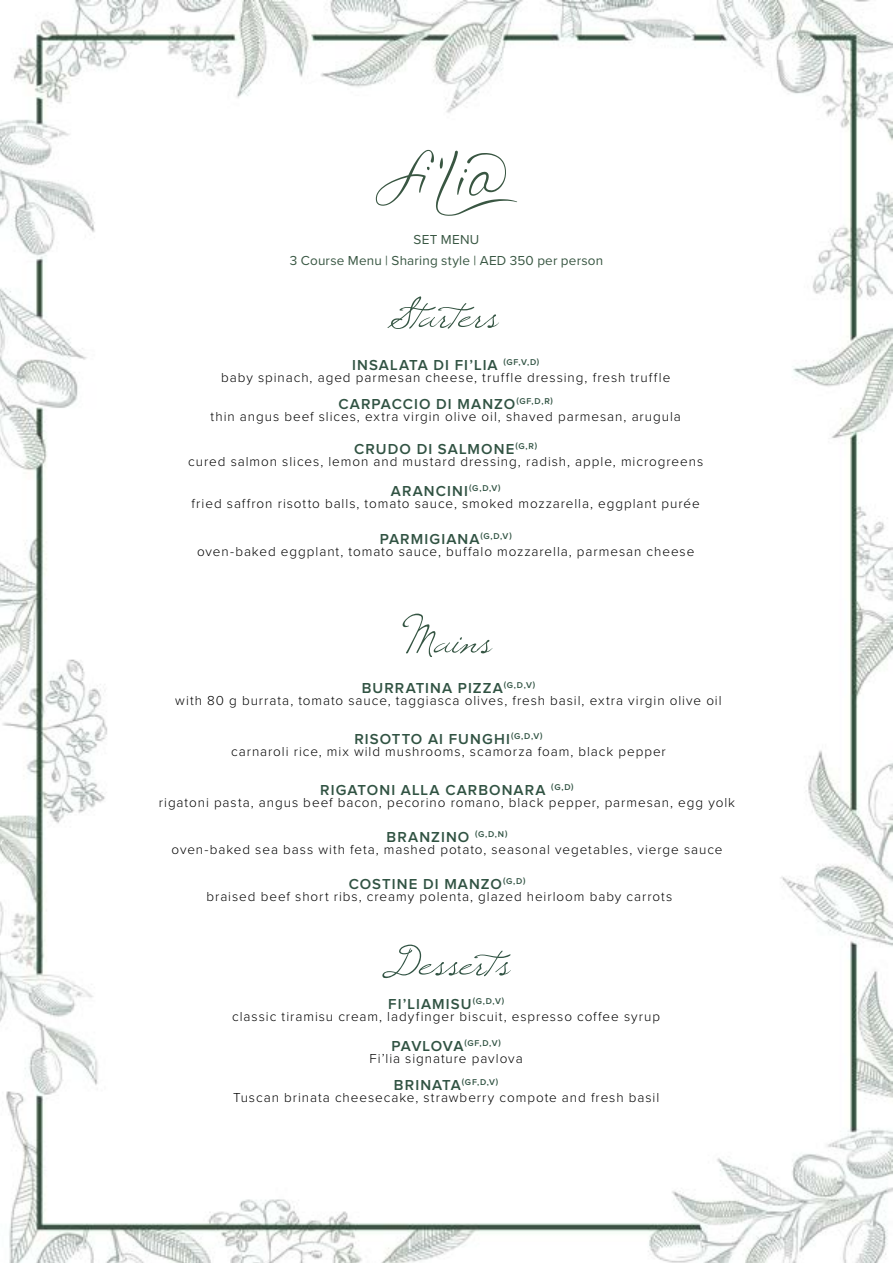
<style>
.page{position:relative;width:893px;height:1263px;background:#fff}
.page>*{position:absolute;margin:0;border:0;box-sizing:border-box;transform-origin:0 0}
.t1{font:54px "Windsong";color:#355543}
.t2{font:54px "Windsong";color:#315343}
.t3{font:600 15px "Proxima Nova";letter-spacing:.075em;color:#315343}
.t4{font:300 13.5px "Proxima Nova";letter-spacing:.07em;color:#000}
.t5{font:13.5px "Proxima Nova";letter-spacing:.015em;color:#395743}
.t6{font:600 8.7px "Proxima Nova";color:#315343}
.s1{font-size:15px}
</style>
<div class="page">
<img style="left:0;top:0;width:893px;height:1263px">
<svg style="left:376px;top:150px;width:141px;height:66px"></svg>
<p class="t5" style="left:414px;top:230px;width:67px">SET MENU</p>
<p class="t5" style="left:290px;top:250px;width:315px">3 Course Menu | Sharing style | AED 350 per person</p>
<h1 class="t1" style="left:389px;top:276px;width:110px">Starters</h1>
<p class="t3" style="left:352px;top:358px;width:189px">INSALATA DI FI’LIA <sup>(GF,V,D)</sup></p>
<p class="t4" style="left:221px;top:368px;width:451px">baby spinach, aged parmesan cheese, truffle dressing, fresh truffle</p>
<p class="t3" style="left:338px;top:397px;width:216px">CARPACCIO DI MANZO<sup>(GF,D,R)</sup></p>
<p class="t4" style="left:211px;top:407px;width:472px">thin angus beef slices, extra virgin olive oil, shaved parmesan, arugula</p>
<p class="t3" style="left:354px;top:442px;width:185px">CRUDO DI SALMONE<sup>(G,R)</sup></p>
<p class="t4" style="left:188px;top:452px;width:516px">cured salmon slices, lemon and mustard dressing, radish, apple, microgreens</p>
<p class="t3" style="left:391px;top:484px;width:111px">ARANCINI<sup>(G,D,V)</sup></p>
<p class="t4" style="left:192px;top:494px;width:510px">fried saffron risotto balls, tomato sauce, smoked mozzarella, eggplant purée</p>
<p class="t3" style="left:380px;top:532px;width:134px">PARMIGIANA<sup>(G,D,V)</sup></p>
<p class="t4" style="left:197px;top:542px;width:499px">oven-baked eggplant, tomato sauce, buffalo mozzarella, parmesan cheese</p>
<h1 class="t1" style="left:405px;top:602px;width:87px">Mains</h1>
<p class="t3" style="left:362px;top:681px;width:175px">BURRATINA PIZZA<sup>(G,D,V)</sup></p>
<p class="t4" style="left:175px;top:691px;width:548px">with 80 g burrata, tomato sauce, taggiasca olives, fresh basil, extra virgin olive oil</p>
<p class="t3" style="left:354px;top:732px;width:190px">RISOTTO AI FUNGHI<sup>(G,D,V)</sup></p>
<p class="t4" style="left:231px;top:742px;width:436px">carnaroli rice, mix wild mushrooms, scamorza foam, black pepper</p>
<p class="t3" style="left:320px;top:783px;width:255px">RIGATONI ALLA CARBONARA <sup>(G,D)</sup></p>
<p class="t4" style="left:159px;top:793px;width:578px">rigatoni pasta, angus beef bacon, pecorino romano, black pepper, parmesan, egg yolk</p>
<p class="t3" style="left:387px;top:830px;width:122px">BRANZINO <sup>(G,D,N)</sup></p>
<p class="t4" style="left:171px;top:839px;width:553px">oven-baked sea bass with feta, mashed potato, seasonal vegetables, vierge sauce</p>
<p class="t3" style="left:349px;top:877px;width:178px">COSTINE DI MANZO<sup>(G,D)</sup></p>
<p class="t4" style="left:206px;top:886px;width:467px">braised beef short ribs, creamy polenta, glazed heirloom baby carrots</p>
<h1 class="t2" style="left:382px;top:924px;width:129px">Desserts</h1>
<p class="t3" style="left:388px;top:997px;width:118px">FI’LIAMISU<sup>(G,D,V)</sup></p>
<p class="t4" style="left:232px;top:1006px;width:429px">classic tiramisu cream, ladyfinger biscuit, espresso coffee syrup</p>
<p class="t6" style="left:391px;top:1039px;width:111px"><span class="s1">PAVLOVA</span>(GF,D,V)</p>
<p class="t4" style="left:370px;top:1048px;width:155px">Fi’lia signature pavlova</p>
<p class="t6" style="left:394px;top:1078px;width:106px"><span class="s1">BRINATA</span>(GF,D,V)</p>
<p class="t4" style="left:233px;top:1087px;width:428px">Tuscan brinata cheesecake, strawberry compote and fresh basil</p>
</div>
